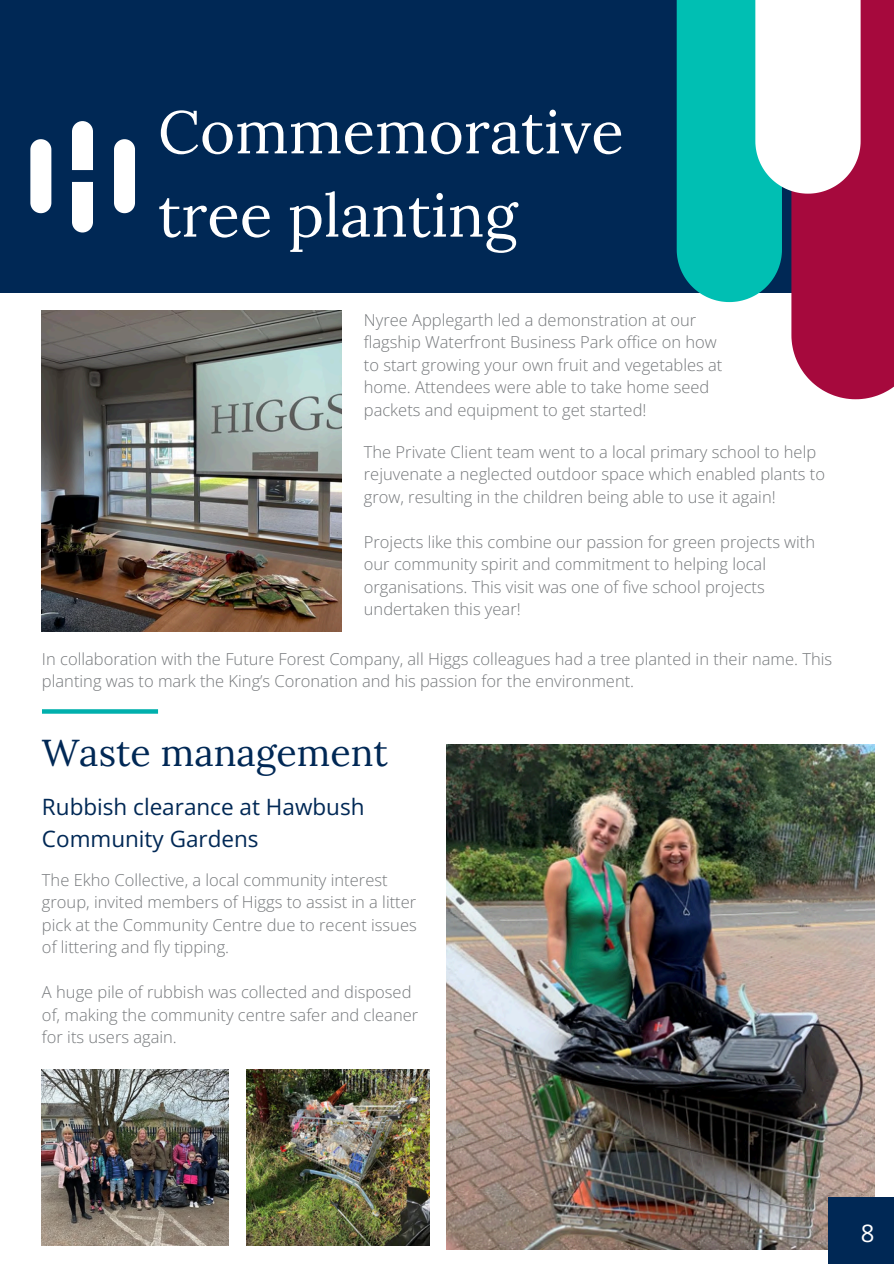
<style>
.page{position:relative;width:894px;height:1264px;background:#fff}
.page>*{position:absolute;margin:0;border:0;box-sizing:border-box;transform-origin:0 0}
.t1{font:60px/83.2px "Lora";color:#fff}
.t2{font:37.5px "Lora";color:#002855}
.t3{font:24px "Open Sans";color:#fff}
.t4{font:22.5px/31.5px "Open Sans";color:#002855}
.t5{font:300 16.5px/22.5px "Open Sans";color:#75787b}
</style>
<div class="page">
<img style="left:42px;top:310px;width:299px;height:321px">
<div style="left:0;top:0;width:804px;height:293px;background:#002855"></div>
<svg style="left:676px;top:0;width:217px;height:399px"></svg>
<svg style="left:42px;top:709px;width:116px;height:4px"></svg>
<img style="left:446px;top:744px;width:428px;height:505px">
<img style="left:42px;top:1069px;width:187px;height:176px">
<img style="left:246px;top:1069px;width:183px;height:176px">
<svg style="left:30px;top:139px;width:21px;height:74px;background:#ebeef2"></svg>
<svg style="left:114px;top:139px;width:21px;height:74px;background:#eff1f4"></svg>
<svg style="left:72px;top:182px;width:21px;height:50px"></svg>
<svg style="left:72px;top:121px;width:21px;height:49px"></svg>
<div style="left:828px;top:1197px;width:65px;height:66px;background:#002855"></div>
<p class="t1" style="left:158px;top:90px;width:467px">Commemorative tree planting</p>
<p class="t5" style="left:364px;top:308px;width:360px">Nyree Applegarth led a demonstration at our flagship Waterfront Business Park office on how to start growing your own fruit and vegetables at home. Attendees were able to take home seed packets and equipment to get started!</p>
<h3 class="t5" style="left:364px;top:440px;width:462px">The Private Client team went to a local primary school to help rejuvenate a neglected outdoor space which enabled plants to grow, resulting in the children being able to use it again!</h3>
<p class="t5" style="left:364px;top:530px;width:452px">Projects like this combine our passion for green projects with our community spirit and commitment to helping local organisations. This visit was one of five school projects undertaken this year!</p>
<p class="t5" style="left:42px;top:647px;width:791px">In collaboration with the Future Forest Company, all Higgs colleagues had a tree planted in their name. This planting was to mark the King’s Coronation and his passion for the environment.</p>
<p class="t2" style="left:42px;top:728px;width:347px">Waste management</p>
<p class="t4" style="left:42px;top:791px;width:324px">Rubbish clearance at Hawbush<br>Community Gardens</p>
<p class="t5" style="left:42px;top:868px;width:376px">The Ekho Collective, a local community interest group, invited members of Higgs to assist in a litter pick at the Community Centre due to recent issues of littering and fly tipping.</p>
<p class="t5" style="left:42px;top:980px;width:377px">A huge pile of rubbish was collected and disposed of, making the community centre safer and cleaner for its users again.</p>
<p class="t3" style="left:860px;top:1216px;width:15px">8</p>
</div>
